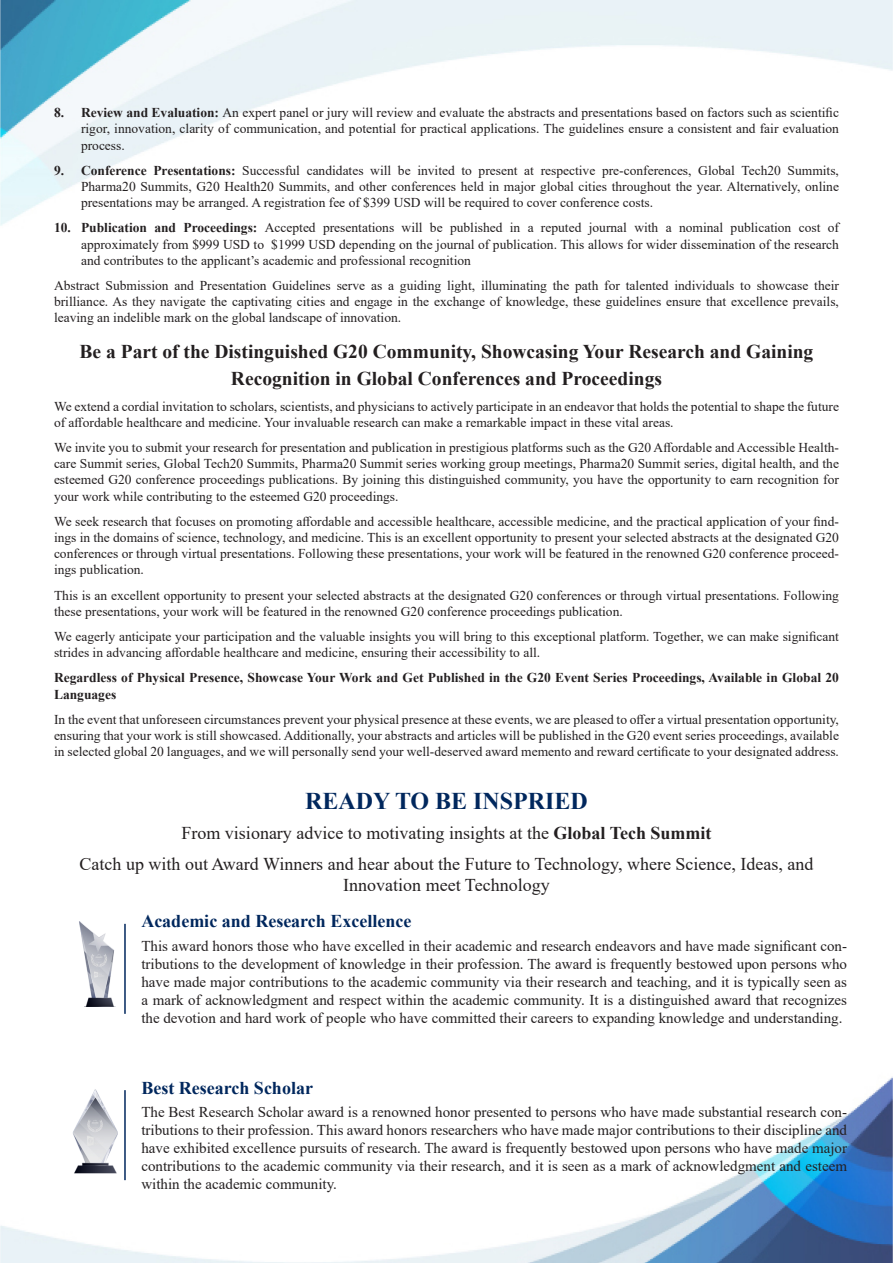
<style>
.page{position:relative;width:893px;height:1263px;background:#fff}
.page>*{position:absolute;margin:0;border:0;box-sizing:border-box;transform-origin:0 0}
.t1{font:700 24px "Times New Roman";color:#00275d}
.t2{font:700 19.5px/27px "Times New Roman";color:#231f20;text-align:center}
.t3{font:18px/21.6px "Times New Roman";color:#231f20;text-align:center}
.t4{font:700 18px "Times New Roman";color:#00275d}
.t5{font:15px/18px "Times New Roman";color:#231f20;text-align:justify}
.t6{font:13.5px/16.2px "Times New Roman";color:#231f20;text-align:justify}
.t7{font:700 13.5px/16.2px "Times New Roman";color:#231f20}
.s1{font-weight:700}
</style>
<div class="page">
<img style="left:0;top:0;width:893px;height:226px">
<img style="left:0;top:1077px;width:893px;height:186px">
<img style="left:79px;top:922px;width:47px;height:85px">
<hr style="left:124px;top:924px;width:2px;height:90px;background:#00275d">
<img style="left:46px;top:1088px;width:102px;height:85px">
<hr style="left:124px;top:1090px;width:2px;height:90px;background:#00275d">
<p class="t6" style="left:81px;top:104px;width:759px;text-indent:-27px"><span class="s1">8. Review and Evaluation:</span> An expert panel or jury will review and evaluate the abstracts and presentations based on factors such as scientific rigor, innovation, clarity of communication, and potential for practical applications. The guidelines ensure a consistent and fair evaluation process.</p>
<p class="t6" style="left:81px;top:162px;width:759px;text-indent:-27px"><span class="s1">9. Conference Presentations:</span> Successful candidates will be invited to present at respective pre-conferences, Global Tech20 Summits, Pharma20 Summits, G20 Health20 Summits, and other conferences held in major global cities throughout the year. Alternatively, online presentations may be arranged. A registration fee of $399 USD will be required to cover conference costs.</p>
<p class="t6" style="left:81px;top:219px;width:759px;text-indent:-27px"><span class="s1">10. Publication and Proceedings:</span> Accepted presentations will be published in a reputed journal with a nominal publication cost of approximately from $999 USD to $1999 USD depending on the journal of publication. This allows for wider dissemination of the research and contributes to the applicant’s academic and professional recognition</p>
<p class="t6" style="left:54px;top:277px;width:786px">Abstract Submission and Presentation Guidelines serve as a guiding light, illuminating the path for talented individuals to showcase their brilliance. As they navigate the captivating cities and engage in the exchange of knowledge, these guidelines ensure that excellence prevails, leaving an indelible mark on the global landscape of innovation.</p>
<p class="t2" style="left:80px;top:338px;width:735px">Be a Part of the Distinguished G20 Community, Showcasing Your Research and Gaining<br>Recognition in Global Conferences and Proceedings</p>
<p class="t6" style="left:54px;top:397px;width:786px">We extend a cordial invitation to scholars, scientists, and physicians to actively participate in an endeavor that holds the potential to shape the future of affordable healthcare and medicine. Your invaluable research can make a remarkable impact in these vital areas.</p>
<p class="t6" style="left:54px;top:439px;width:786px">We invite you to submit your research for presentation and publication in prestigious platforms such as the G20 Affordable and Accessible Health&shy;care Summit series, Global Tech20 Summits, Pharma20 Summit series working group meetings, Pharma20 Summit series, digital health, and the esteemed G20 conference proceedings publications. By joining this distinguished community, you have the opportunity to earn recognition for your work while contributing to the esteemed G20 proceedings.</p>
<p class="t6" style="left:54px;top:513px;width:786px">We seek research that focuses on promoting affordable and accessible healthcare, accessible medicine, and the practical application of your find&shy;ings in the domains of science, technology, and medicine. This is an excellent opportunity to present your selected abstracts at the designated G20 conferences or through virtual presentations. Following these presentations, your work will be featured in the renowned G20 conference proceed&shy;ings publication.</p>
<p class="t6" style="left:54px;top:586px;width:786px">This is an excellent opportunity to present your selected abstracts at the designated G20 conferences or through virtual presentations. Following these presentations, your work will be featured in the renowned G20 conference proceedings publication.</p>
<p class="t6" style="left:54px;top:628px;width:786px">We eagerly anticipate your participation and the valuable insights you will bring to this exceptional platform. Together, we can make significant strides in advancing affordable healthcare and medicine, ensuring their accessibility to all.</p>
<p class="t7" style="left:54px;top:669px;width:786px">Regardless of Physical Presence, Showcase Your Work and Get Published in the G20 Event Series Proceedings, Available in Global 20<br>Languages</p>
<p class="t6" style="left:54px;top:711px;width:786px">In the event that unforeseen circumstances prevent your physical presence at these events, we are pleased to offer a virtual presentation opportunity, ensuring that your work is still showcased. Additionally, your abstracts and articles will be published in the G20 event series proceedings, available in selected global 20 languages, and we will personally send your well-deserved award memento and reward certificate to your designated address.</p>
<p class="t1" style="left:305px;top:783px;width:284px">READY TO BE INSPRIED</p>
<p class="t3" style="left:181px;top:822px;width:531px">From visionary advice to motivating insights at the <span class="s1">Global Tech Summit</span></p>
<p class="t3" style="left:80px;top:852px;width:735px">Catch up with out Award Winners and hear about the Future to Technology, where Science, Ideas, and<br>Innovation meet Technology</p>
<p class="t4" style="left:141px;top:908px;width:272px">Academic and Research Excellence</p>
<p class="t5" style="left:141px;top:936px;width:707px">This award honors those who have excelled in their academic and research endeavors and have made significant con&shy;tributions to the development of knowledge in their profession. The award is frequently bestowed upon persons who have made major contributions to the academic community via their research and teaching, and it is typically seen as a mark of acknowledgment and respect within the academic community. It is a distinguished award that recognizes the devotion and hard work of people who have committed their careers to expanding knowledge and understanding.</p>
<p class="t4" style="left:141px;top:1075px;width:173px">Best Research Scholar</p>
<p class="t5" style="left:141px;top:1102px;width:707px">The Best Research Scholar award is a renowned honor presented to persons who have made substantial research con&shy;tributions to their profession. This award honors researchers who have made major contributions to their discipline and have exhibited excellence pursuits of research. The award is frequently bestowed upon persons who have made major contributions to the academic community via their research, and it is seen as a mark of acknowledgment and esteem within the academic community.</p>
</div>
